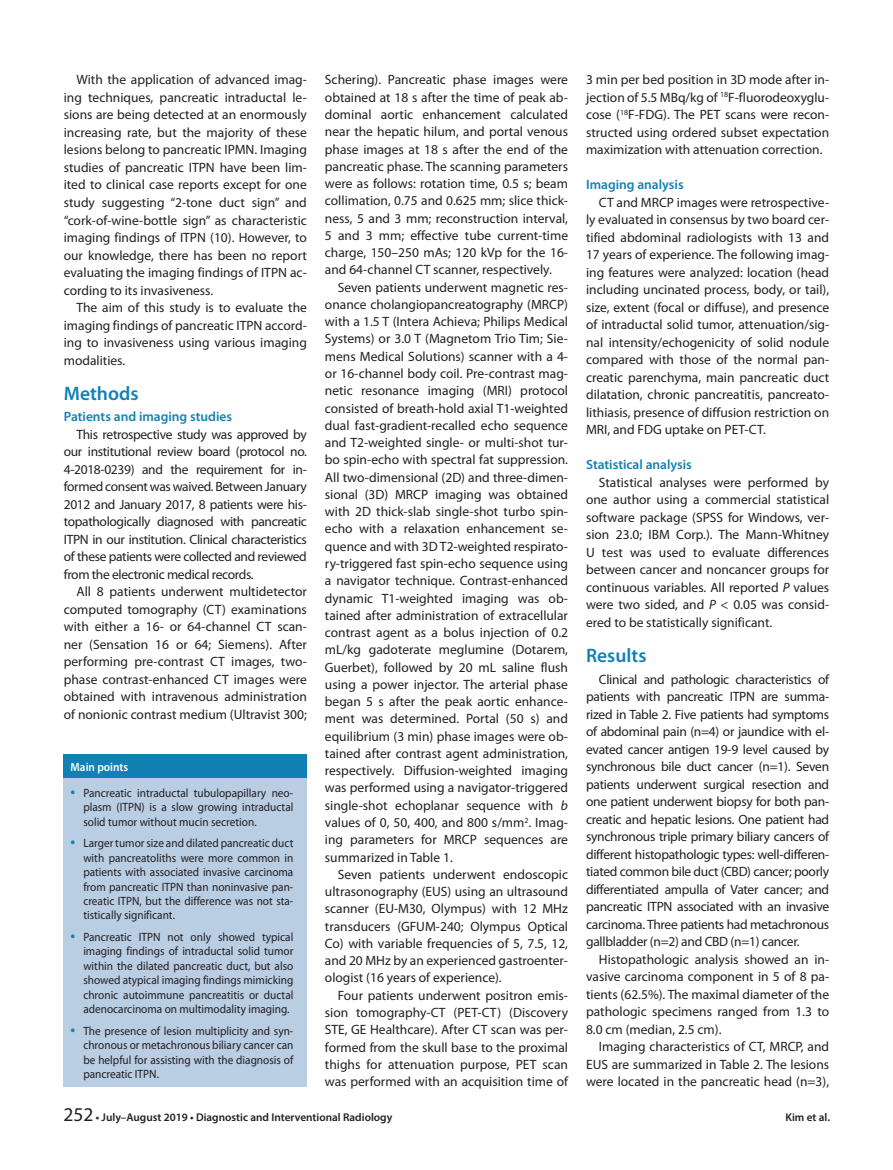
<style>
.page{position:relative;width:893px;height:1170px;background:#fff}
.page>*{position:absolute;margin:0;border:0;box-sizing:border-box;transform-origin:0 0}
.t1{font:600 19.5px "Myriad Pro";color:#1181b4}
.t2{font:13.5px/17.5px "Myriad Pro";color:#231f20;text-align:justify}
.t3{font:600 13.5px "Myriad Pro";color:#1181b4}
.t4{font:12px/14.4px "Myriad Pro";color:#231f20;text-align:justify;scale:.94 1}
.t5{font:600 12px "Myriad Pro";color:#fff;scale:.94 1}
.t6{font:600 11.25px "Myriad Pro";color:#231f20}
.s1{font-size:18px;color:#1181b4}
.s2{font-style:italic}
.s3{font-weight:400;font-size:19.5px}
</style>
<div class="page">
<div style="left:64px;top:753px;width:243px;height:332px;background:#b9cde3"></div>
<div style="left:64px;top:753px;width:243px;height:24px;background:#1181b4"></div>
<p class="t2" style="left:64px;top:71px;width:245px;text-indent:13px">With the application of advanced imag&shy;ing techniques, pancreatic intraductal le&shy;sions are being detected at an enormously increasing rate, but the majority of these lesions belong to pancreatic IPMN. Imaging studies of pancreatic ITPN have been lim&shy;ited to clinical case reports except for one study suggesting “2-tone duct sign” and “cork-of-wine-bottle sign” as characteristic imaging findings of ITPN (10). However, to our knowledge, there has been no report evaluating the imaging findings of ITPN ac&shy;cording to its invasiveness.</p>
<p class="t2" style="left:64px;top:298px;width:245px;text-indent:13px">The aim of this study is to evaluate the imaging findings of pancreatic ITPN accord&shy;ing to invasiveness using various imaging modalities.</p>
<p class="t1" style="left:64px;top:380px;width:76px">Methods</p>
<p class="t3" style="left:64px;top:408px;width:170px">Patients and imaging studies</p>
<p class="t2" style="left:64px;top:425px;width:245px;text-indent:13px">This retrospective study was approved by our institutional review board (protocol no.<br>4-2018-0239) and the requirement for in&shy;formed consent was waived. Between January 2012 and January 2017, 8 patients were his&shy;topathologically diagnosed with pancreatic ITPN in our institution. Clinical characteristics of these patients were collected and reviewed from the electronic medical records.</p>
<p class="t2" style="left:64px;top:582px;width:245px;text-indent:13px">All 8 patients underwent multidetector computed tomography (CT) examinations with either a 16- or 64-channel CT scan&shy;ner (Sensation 16 or 64; Siemens). After performing pre-contrast CT images, two&shy;phase contrast-enhanced CT images were obtained with intravenous administration of nonionic contrast medium (Ultravist 300;</p>
<p class="t5" style="left:71px;top:759px;width:63px">Main points</p>
<p class="t4" style="left:83px;top:785px;width:225px;text-indent:-13px"><span class="s1">•</span> Pancreatic intraductal tubulopapillary neo&shy;plasm (ITPN) is a slow growing intraductal solid tumor without mucin secretion.</p>
<p class="t4" style="left:83px;top:835px;width:225px;text-indent:-13px"><span class="s1">•</span> Larger tumor size and dilated pancreatic duct with pancreatoliths were more common in patients with associated invasive carcinoma from pancreatic ITPN than noninvasive pan&shy;creatic ITPN, but the difference was not sta&shy;tistically significant.</p>
<p class="t4" style="left:83px;top:929px;width:225px;text-indent:-13px"><span class="s1">•</span> Pancreatic ITPN not only showed typical imaging findings of intraductal solid tumor within the dilated pancreatic duct, but also showed atypical imaging findings mimicking chronic autoimmune pancreatitis or ductal adenocarcinoma on multimodality imaging.</p>
<p class="t4" style="left:83px;top:1023px;width:225px;text-indent:-13px"><span class="s1">•</span> The presence of lesion multiplicity and syn&shy;chronous or metachronous biliary cancer can be helpful for assisting with the diagnosis of pancreatic ITPN.</p>
<p class="t2" style="left:325px;top:71px;width:245px">Schering). Pancreatic phase images were obtained at 18 s after the time of peak ab&shy;dominal aortic enhancement calculated near the hepatic hilum, and portal venous phase images at 18 s after the end of the pancreatic phase. The scanning parameters were as follows: rotation time, 0.5 s; beam collimation, 0.75 and 0.625 mm; slice thick&shy;ness, 5 and 3 mm; reconstruction interval, 5 and 3 mm; effective tube current-time charge, 150–250 mAs; 120 kVp for the 16- and 64-channel CT scanner, respectively.</p>
<p class="t2" style="left:325px;top:278px;width:245px;text-indent:13px">Seven patients underwent magnetic res&shy;onance cholangiopancreatography (MRCP) with a 1.5 T (Intera Achieva; Philips Medical Systems) or 3.0 T (Magnetom Trio Tim; Sie&shy;mens Medical Solutions) scanner with a 4- or 16-channel body coil. Pre-contrast mag&shy;netic resonance imaging (MRI) protocol consisted of breath-hold axial T1-weighted dual fast-gradient-recalled echo sequence and T2-weighted single- or multi-shot tur&shy;bo spin-echo with spectral fat suppression.<br>All two-dimensional (2D) and three-dimen&shy;sional (3D) MRCP imaging was obtained with 2D thick-slab single-shot turbo spin&shy;echo with a relaxation enhancement se&shy;quence and with 3D T2-weighted respirato&shy;ry-triggered fast spin-echo sequence using a navigator technique. Contrast-enhanced dynamic T1-weighted imaging was ob&shy;tained after administration of extracellular contrast agent as a bolus injection of 0.2 mL/kg gadoterate meglumine (Dotarem, Guerbet), followed by 20 mL saline flush using a power injector. The arterial phase began 5 s after the peak aortic enhance&shy;ment was determined. Portal (50 s) and equilibrium (3 min) phase images were ob&shy;tained after contrast agent administration, respectively. Diffusion-weighted imaging was performed using a navigator-triggered single-shot echoplanar sequence with <span class="s2">b </span>values of 0, 50, 400, and 800 s/mm<sup>2</sup>. Imag&shy;ing parameters for MRCP sequences are summarized in Table 1.</p>
<p class="t2" style="left:325px;top:865px;width:245px;text-indent:13px">Seven patients underwent endoscopic ultrasonography (EUS) using an ultrasound scanner (EU-M30, Olympus) with 12 MHz transducers (GFUM-240; Olympus Optical Co) with variable frequencies of 5, 7.5, 12, and 20 MHz by an experienced gastroenter&shy;ologist (16 years of experience).</p>
<p class="t2" style="left:325px;top:986px;width:245px;text-indent:13px">Four patients underwent positron emis&shy;sion tomography-CT (PET-CT) (Discovery STE, GE Healthcare). After CT scan was per&shy;formed from the skull base to the proximal thighs for attenuation purpose, PET scan was performed with an acquisition time of</p>
<p class="t2" style="left:586px;top:71px;width:245px">3 min per bed position in 3D mode after in&shy;jection of 5.5 MBq/kg of <sup>18</sup>F-fluorodeoxyglu&shy;cose (<sup>18</sup>F-FDG). The PET scans were recon&shy;structed using ordered subset expectation maximization with attenuation correction.</p>
<p class="t3" style="left:586px;top:176px;width:99px">Imaging analysis</p>
<p class="t2" style="left:586px;top:193px;width:245px;text-indent:13px">CT and MRCP images were retrospective&shy;ly evaluated in consensus by two board cer&shy;tified abdominal radiologists with 13 and 17 years of experience. The following imag&shy;ing features were analyzed: location (head including uncinated process, body, or tail), size, extent (focal or diffuse), and presence of intraductal solid tumor, attenuation/sig&shy;nal intensity/echogenicity of solid nodule compared with those of the normal pan&shy;creatic parenchyma, main pancreatic duct dilatation, chronic pancreatitis, pancreato&shy;lithiasis, presence of diffusion restriction on MRI, and FDG uptake on PET-CT.</p>
<p class="t3" style="left:586px;top:456px;width:107px">Statistical analysis</p>
<p class="t2" style="left:586px;top:473px;width:245px;text-indent:13px">Statistical analyses were performed by one author using a commercial statistical software package (SPSS for Windows, ver&shy;sion 23.0; IBM Corp.). The Mann-Whitney U test was used to evaluate differences between cancer and noncancer groups for continuous variables. All reported <span class="s2">P</span> values were two sided, and <span class="s2">P</span> &lt; 0.05 was consid&shy;ered to be statistically significant.</p>
<p class="t1" style="left:586px;top:643px;width:62px">Results</p>
<p class="t2" style="left:586px;top:670px;width:245px;text-indent:13px">Clinical and pathologic characteristics of patients with pancreatic ITPN are summa&shy;rized in Table 2. Five patients had symptoms of abdominal pain (n=4) or jaundice with el&shy;evated cancer antigen 19-9 level caused by synchronous bile duct cancer (n=1). Seven patients underwent surgical resection and one patient underwent biopsy for both pan&shy;creatic and hepatic lesions. One patient had synchronous triple primary biliary cancers of different histopathologic types: well-differen&shy;tiated common bile duct (CBD) cancer; poorly differentiated ampulla of Vater cancer; and pancreatic ITPN associated with an invasive carcinoma. Three patients had metachronous gallbladder (n=2) and CBD (n=1) cancer.</p>
<p class="t2" style="left:586px;top:949px;width:245px;text-indent:13px">Histopathologic analysis showed an in&shy;vasive carcinoma component in 5 of 8 pa&shy;tients (62.5%). The maximal diameter of the pathologic specimens ranged from 1.3 to 8.0 cm (median, 2.5 cm).</p>
<p class="t2" style="left:586px;top:1037px;width:245px;text-indent:13px">Imaging characteristics of CT, MRCP, and EUS are summarized in Table 2. The lesions were located in the pancreatic head (n=3),</p>
<p class="t6" style="left:63px;top:1109px;width:330px"><span class="s3">252</span> • July–August 2019 • Diagnostic and Interventional Radiology</p>
<p class="t6" style="left:785px;top:1109px;width:46px">Kim et al.</p>
</div>
